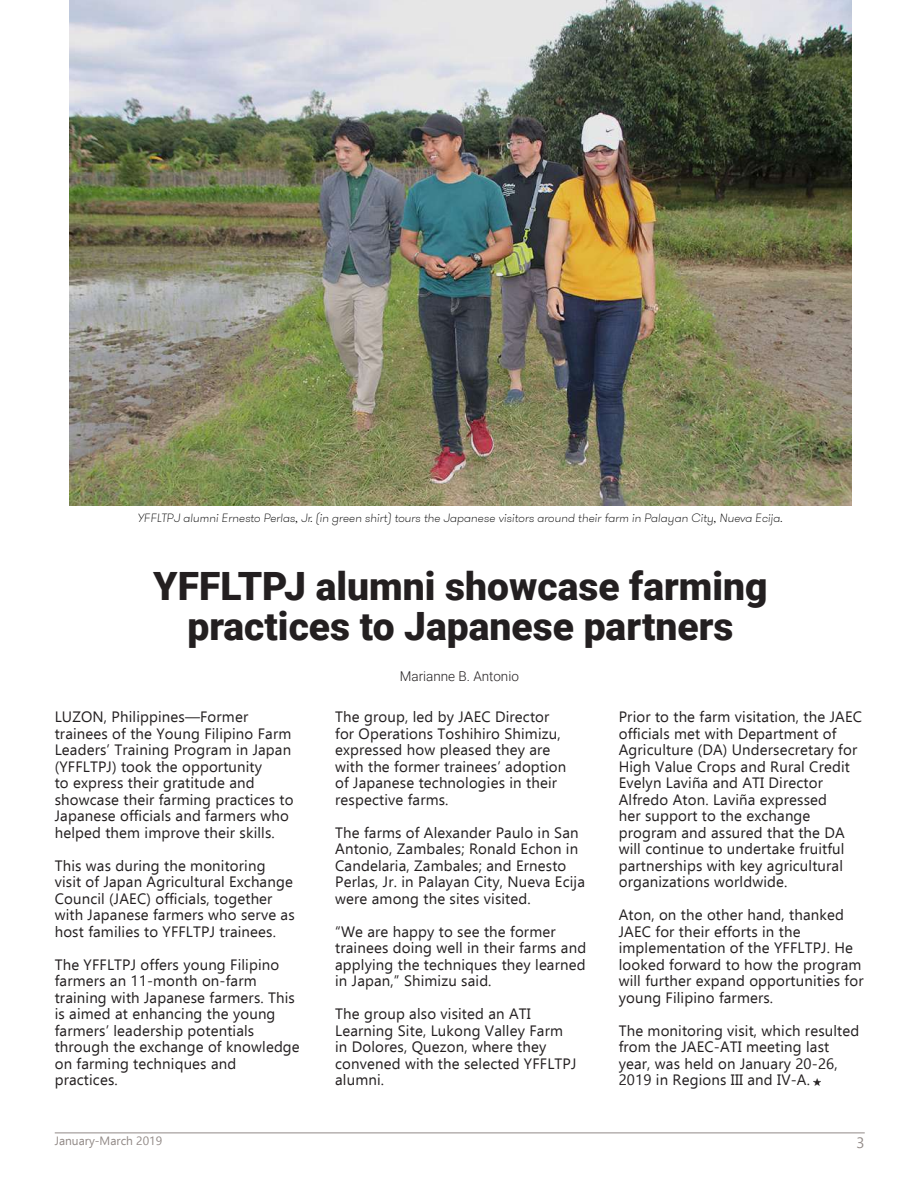
<style>
.page{position:relative;width:918px;height:1188px;background:#fff}
.page>*{position:absolute;margin:0;border:0;box-sizing:border-box;transform-origin:0 0}
.t1{font:900 39px/40.5px "Roboto";color:#231f20;text-align:center}
.t2{font:15px/16.5px "Ebrima";letter-spacing:.01em;color:#231f20}
.t3{font:15px "Ebrima";color:#928a87}
.t4{font:300 13.5px "Roboto";color:#231f20}
.t5{font:italic 100 12px "GT Walsheim Pro";color:#000}
.t6{font:12px "Ebrima";color:#928a87}
</style>
<div class="page">
<hr style="left:55px;top:1133px;width:810px;height:1px;background:#928a87">
<img style="left:70px;top:0;width:781px;height:506px">
<svg style="left:813px;top:1078px;width:7px;height:7px"></svg>
<p class="t5" style="left:137px;top:510px;width:647px">YFFLTPJ alumni Ernesto Perlas, Jr. (in green shirt) tours the Japanese visitors around their farm in Palayan City, Nueva Ecija.</p>
<h1 class="t1" style="left:153px;top:564px;width:616px">YFFLTPJ alumni showcase farming practices to Japanese partners</h1>
<p class="t4" style="left:400px;top:667px;width:121px">Marianne B. Antonio</p>
<p class="t2" style="left:55px;top:709px;width:240px">LUZON, Philippines—Former trainees of the Young Filipino Farm Leaders’ Training Program in Japan (YFFLTPJ) took the opportunity<br>to express their gratitude and showcase their farming practices to Japanese officials and farmers who helped them improve their skills.</p>
<p class="t2" style="left:55px;top:857px;width:242px">This was during the monitoring visit of Japan Agricultural Exchange Council (JAEC) officials, together with Japanese farmers who serve as host families to YFFLTPJ trainees.</p>
<p class="t2" style="left:55px;top:956px;width:247px">The YFFLTPJ offers young Filipino farmers an 11-month on-farm training with Japanese farmers. This is aimed at enhancing the young farmers’ leadership potentials through the exchange of knowledge on farming techniques and practices.</p>
<p class="t2" style="left:335px;top:709px;width:233px">The group, led by JAEC Director for Operations Toshihiro Shimizu, expressed how pleased they are with the former trainees’ adoption of Japanese technologies in their respective farms.</p>
<p class="t2" style="left:335px;top:824px;width:251px">The farms of Alexander Paulo in San Antonio, Zambales; Ronald Echon in Candelaria, Zambales; and Ernesto Perlas, Jr. in Palayan City, Nueva Ecija were among the sites visited.</p>
<p class="t2" style="left:335px;top:923px;width:253px">“We are happy to see the former trainees doing well in their farms and applying the techniques they learned in Japan,” Shimizu said.</p>
<p class="t2" style="left:335px;top:1006px;width:243px">The group also visited an ATI<br>Learning Site, Lukong Valley Farm in Dolores, Quezon, where they convened with the selected YFFLTPJ alumni.</p>
<p class="t2" style="left:619px;top:709px;width:245px">Prior to the farm visitation, the JAEC officials met with Department of<br>Agriculture (DA) Undersecretary for<br>High Value Crops and Rural Credit<br>Evelyn Laviña and ATI Director<br>Alfredo Aton. Laviña expressed<br>her support to the exchange program and assured that the DA will continue to undertake fruitful partnerships with key agricultural organizations worldwide.</p>
<p class="t2" style="left:619px;top:907px;width:246px">Aton, on the other hand, thanked<br>JAEC for their efforts in the implementation of the YFFLTPJ. He looked forward to how the program will further expand opportunities for young Filipino farmers.</p>
<p class="t2" style="left:619px;top:1022px;width:242px">The monitoring visit, which resulted from the JAEC-ATI meeting last year, was held on January 20-26,<br>2019 in Regions III and IV-A.</p>
<p class="t6" style="left:55px;top:1132px;width:109px">January-March 2019</p>
<p class="t3" style="left:857px;top:1132px;width:10px">3</p>
</div>
